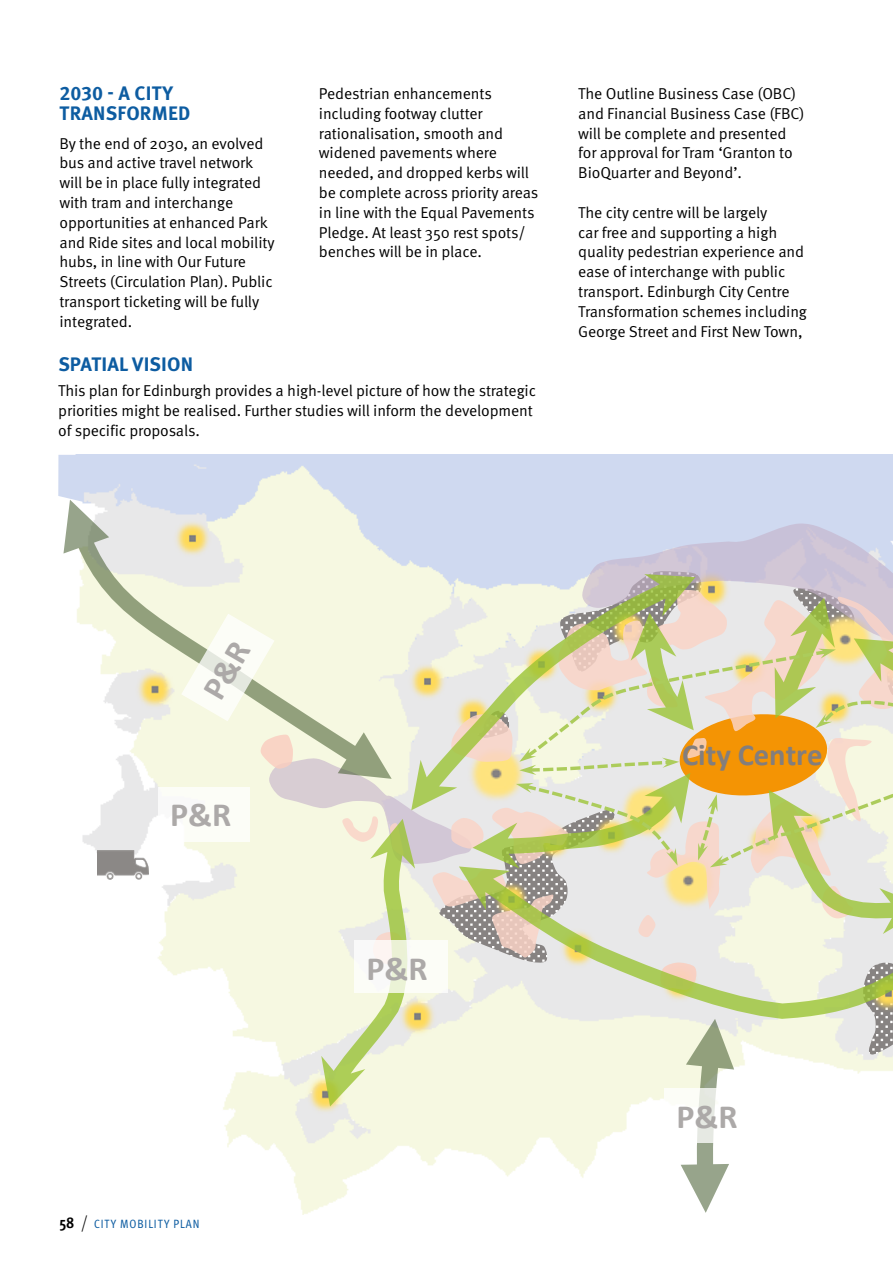
<style>
.page{position:relative;width:893px;height:1263px;background:#fff}
.page>*{position:absolute;margin:0;border:0;box-sizing:border-box;transform-origin:0 0}
.t1{font:700 34.05px "Calibri";color:#aca9a8}
.t2{font:700 30.6px "Calibri";color:#837e7d}
.t3{font:700 19.5px/19.8px "Meta Pro";letter-spacing:.01em;color:#0d5ca1}
.t4{font:15.75px/19.8px "Meta Pro Norm";letter-spacing:-.01em;color:#000}
.t5{font:condensed 12px "Meta Pro";letter-spacing:.08em;color:#0d5ca1}
.s1{font-weight:700;font-size:15.75px;color:#000}
.s2{font-weight:300;font-stretch:normal;font-size:18px;color:#000}
</style>
<div class="page">
<svg style="left:63px;top:500px;width:329px;height:279px"></svg>
<svg style="left:58px;top:455px;width:25px;height:47px"></svg>
<img style="left:97px;top:850px;width:51px;height:29px">
<svg style="left:181px;top:523px;width:712px;height:690px"></svg>
<p class="t3" style="left:60px;top:82px;width:132px">2030 - A CITY<br>TRANSFORMED</p>
<p class="t4" style="left:60px;top:132px;width:217px">By the end of 2030, an evolved bus and active travel network will be in place fully integrated with tram and interchange opportunities at enhanced Park and Ride sites and local mobility hubs, in line with Our Future<br>Streets (Circulation Plan). Public transport ticketing will be fully integrated.</p>
<p class="t4" style="left:319px;top:83px;width:221px">Pedestrian enhancements including footway clutter rationalisation, smooth and widened pavements where needed, and dropped kerbs will be complete across priority areas in line with the Equal Pavements<br>Pledge. At least 350 rest spots/ benches will be in place.</p>
<p class="t4" style="left:578px;top:83px;width:228px">The Outline Business Case (OBC) and Financial Business Case (FBC) will be complete and presented for approval for Tram ‘Granton to<br>BioQuarter and Beyond’.</p>
<p class="t4" style="left:578px;top:201px;width:230px">The city centre will be largely<br>car free and supporting a high quality pedestrian experience and ease of interchange with public transport. Edinburgh City Centre<br>Transformation schemes including<br>George Street and First New Town,</p>
<p class="t3" style="left:58px;top:353px;width:136px">SPATIAL VISION</p>
<p class="t4" style="left:58px;top:380px;width:479px">This plan for Edinburgh provides a high-level picture of how the strategic priorities might be realised. Further studies will inform the development of specific proposals.</p>
<h1 class="t1" style="left:170px;top:793px;width:63px">P&amp;R</h1>
<p class="t5" style="left:60px;top:1214px;width:142px"><span class="s1">58</span> <span class="s2">/</span> CITY MOBILITY PLAN</p>
<h1 class="t1" style="left:366px;top:946px;width:63px">P&amp;R</h1>
<h2 class="t2" style="left:682px;top:735px;width:142px">City Centre</h2>
<h1 class="t1" style="left:676px;top:1095px;width:63px">P&amp;R</h1>
</div>
